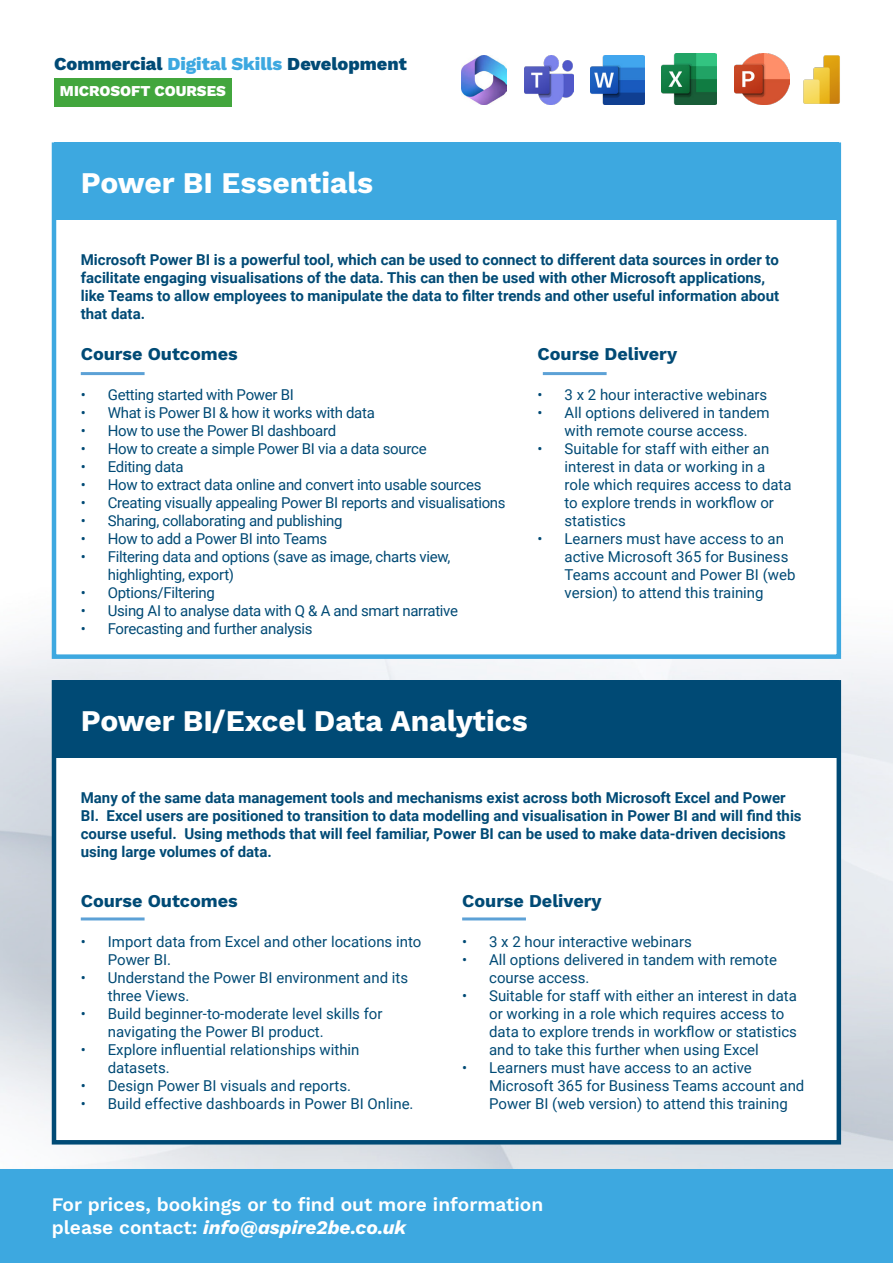
<style>
.page{position:relative;width:893px;height:1263px;background:#fff}
.page>*{position:absolute;margin:0;border:0;box-sizing:border-box;transform-origin:0 0}
.t1{font:30px "Work Sans";color:#fff}
.t2{font:19.2px/23.1px "Work Sans";color:#fff}
.t3{font:18.3px "Work Sans";color:#004a75}
.t4{font:18px "Work Sans";color:#004a75}
.t5{font:15px/18px "Roboto";color:#004a75}
.t6{font:700 15px/18px "Roboto";color:#004a75}
.t7{font:15px/18px "Roboto";letter-spacing:-.02em;color:#004a75}
.t8{font:15px "Work Sans";color:#fff}
.s1{color:#3da8e0}
.s2{font-style:italic}
</style>
<div class="page">
<img style="left:0;top:553px;width:893px;height:616px">
<div style="left:0;top:1169px;width:893px;height:94px;background:#3da8e0"></div>
<img style="left:461px;top:55px;width:45px;height:50px">
<img style="left:591px;top:55px;width:53px;height:50px">
<img style="left:662px;top:54px;width:54px;height:51px">
<img style="left:789px;top:55px;width:51px;height:49px">
<img style="left:524px;top:55px;width:49px;height:50px">
<div style="left:54px;top:78px;width:178px;height:28px;background:#42a63d"></div>
<img style="left:734px;top:53px;width:55px;height:52px">
<div style="left:52px;top:142px;width:789px;height:517px;background:#fff;border:4px solid #3da8e0"></div>
<div style="left:52px;top:680px;width:789px;height:464px;background:#fff;border:4px solid #004a75"></div>
<div style="left:54px;top:680px;width:785px;height:77px;background:#004a75"></div>
<div style="left:54px;top:142px;width:785px;height:78px;background:#3da8e0"></div>
<hr style="left:81px;top:372px;width:64px;height:3px;background:#5ca1d6">
<hr style="left:81px;top:917px;width:64px;height:3px;background:#5ca1d6">
<hr style="left:543px;top:372px;width:64px;height:3px;background:#5ca1d6">
<hr style="left:462px;top:917px;width:64px;height:3px;background:#5ca1d6">
<p class="t3" style="left:54px;top:50px;width:354px">Commercial <span class="s1">Digital Skills</span> Development</p>
<p class="t8" style="left:60px;top:80px;width:167px">MICROSOFT COURSES</p>
<p class="t1" style="left:81px;top:160px;width:294px">Power BI Essentials</p>
<p class="t6" style="left:81px;top:250px;width:700px">Microsoft Power BI is a powerful tool, which can be used to connect to different data sources in order to facilitate engaging visualisations of the data. This can then be used with other Microsoft applications, like Teams to allow employees to manipulate the data to filter trends and other useful information about that data.</p>
<p class="t4" style="left:81px;top:340px;width:159px">Course Outcomes</p>
<p class="t7" style="left:81px;top:385px;width:215px">• Getting started with Power BI</p>
<p class="t7" style="left:81px;top:403px;width:296px">• What is Power BI &amp; how it works with data</p>
<p class="t7" style="left:81px;top:421px;width:257px">• How to use the Power BI dashboard</p>
<p class="t7" style="left:81px;top:439px;width:347px">• How to create a simple Power BI via a data source</p>
<p class="t7" style="left:81px;top:457px;width:104px">• Editing data</p>
<p class="t7" style="left:81px;top:475px;width:402px">• How to extract data online and convert into usable sources</p>
<p class="t7" style="left:81px;top:493px;width:426px">• Creating visually appealing Power BI reports and visualisations</p>
<p class="t7" style="left:81px;top:511px;width:263px">• Sharing, collaborating and publishing</p>
<p class="t7" style="left:81px;top:529px;width:248px">• How to add a Power BI into Teams</p>
<p class="t7" style="left:108px;top:547px;width:344px;text-indent:-27px">• Filtering data and options (save as image, charts view, highlighting, export)</p>
<p class="t7" style="left:81px;top:583px;width:136px">• Options/Filtering</p>
<p class="t7" style="left:81px;top:601px;width:379px">• Using AI to analyse data with Q &amp; A and smart narrative</p>
<p class="t7" style="left:81px;top:619px;width:233px">• Forecasting and further analysis</p>
<p class="t4" style="left:538px;top:340px;width:141px">Course Delivery</p>
<p class="t5" style="left:538px;top:385px;width:231px">• 3 x 2 hour interactive webinars</p>
<p class="t5" style="left:538px;top:403px;width:233px;text-align:center">• All options delivered in tandem with remote course access.</p>
<p class="t5" style="left:565px;top:439px;width:229px;text-indent:-27px">• Suitable for staff with either an interest in data or working in a role which requires access to data to explore trends in workflow or statistics</p>
<p class="t5" style="left:565px;top:529px;width:232px;text-indent:-27px">• Learners must have access to an active Microsoft 365 for Business<br>Teams account and Power BI (web version) to attend this training</p>
<p class="t1" style="left:81px;top:698px;width:448px">Power BI/Excel Data Analytics</p>
<p class="t6" style="left:81px;top:788px;width:722px">Many of the same data management tools and mechanisms exist across both Microsoft Excel and Power BI. Excel users are positioned to transition to data modelling and visualisation in Power BI and will find this course useful. Using methods that will feel familiar, Power BI can be used to make data-driven decisions using large volumes of data.</p>
<p class="t4" style="left:81px;top:887px;width:159px">Course Outcomes</p>
<p class="t5" style="left:108px;top:932px;width:315px;text-indent:-27px">• Import data from Excel and other locations into<br>Power BI.</p>
<p class="t5" style="left:108px;top:968px;width:302px;text-indent:-27px">• Understand the Power BI environment and its three Views.</p>
<p class="t5" style="left:108px;top:1004px;width:276px;text-indent:-27px">• Build beginner-to-moderate level skills for navigating the Power BI product.</p>
<p class="t5" style="left:108px;top:1040px;width:253px;text-indent:-27px">• Explore influential relationships within datasets.</p>
<p class="t5" style="left:81px;top:1076px;width:272px">• Design Power BI visuals and reports.</p>
<p class="t5" style="left:81px;top:1094px;width:334px">• Build effective dashboards in Power BI Online.</p>
<p class="t4" style="left:462px;top:887px;width:141px">Course Delivery</p>
<p class="t5" style="left:462px;top:932px;width:231px">• 3 x 2 hour interactive webinars</p>
<p class="t5" style="left:489px;top:950px;width:289px;text-indent:-27px">• All options delivered in tandem with remote course access.</p>
<p class="t5" style="left:489px;top:986px;width:309px;text-indent:-27px">• Suitable for staff with either an interest in data or working in a role which requires access to data to explore trends in workflow or statistics and to take this further when using Excel</p>
<p class="t5" style="left:489px;top:1058px;width:317px;text-indent:-27px">• Learners must have access to an active<br>Microsoft 365 for Business Teams account and<br>Power BI (web version) to attend this training</p>
<p class="t2" style="left:52px;top:1192px;width:493px">For prices, bookings or to find out more information please contact: <span class="s2">info@aspire2be.co.uk</span></p>
</div>
